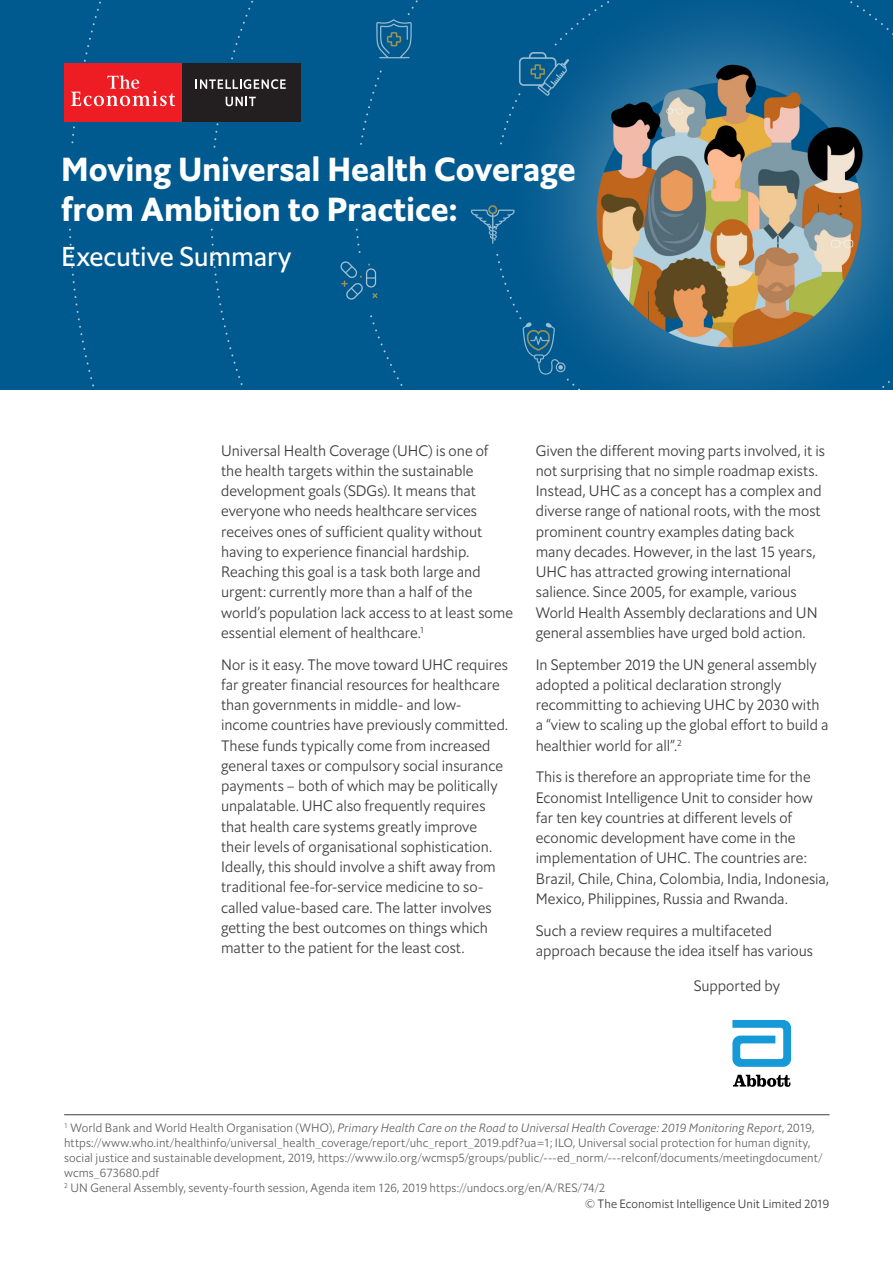
<style>
.page{position:relative;width:893px;height:1263px;background:#fff}
.page>*{position:absolute;margin:0;border:0;box-sizing:border-box;transform-origin:0 0}
.t1{font:33px/39.6px "Econ Sans Bol";letter-spacing:-.005em;color:#fff}
.t2{font:27px "Econ Sans Reg";letter-spacing:-.01em;color:#fff}
._4__Body_text{font:15px/20.2px "Econ Sans Lig";color:#3c3c3c}
.t3{font:12px/15px "Econ Sans Lig";letter-spacing:.01em;color:#636366}
.t4{font:12px "Econ Sans Lig";letter-spacing:.005em;color:#3c3c3c}
.s1{font-family:"Econ Sans Lig Ita"}
</style>
<div class="page">
<img style="left:0;top:0;width:893px;height:389px">
<hr style="left:64px;top:1114px;width:766px;height:1px;background:#3e3e3f">
<div style="left:64px;top:64px;width:118px;height:58px;background:#ee1d23"></div>
<svg style="left:71px;top:75px;width:104px;height:31px"></svg>
<div style="left:182px;top:64px;width:119px;height:58px;background:#231f20"></div>
<svg style="left:196px;top:79px;width:90px;height:10px"></svg>
<svg style="left:226px;top:97px;width:30px;height:9px"></svg>
<svg style="left:732px;top:1020px;width:59px;height:47px"></svg>
<svg style="left:733px;top:1075px;width:57px;height:12px"></svg>
<p class="t1" style="left:61px;top:150px;width:516px">Moving Universal Health Coverage from Ambition to Practice:</p>
<p class="t2" style="left:61px;top:239px;width:232px">Executive Summary</p>
<p class="_4__Body_text" style="left:221px;top:440px;width:293px">Universal Health Coverage (UHC) is one of the health targets within the sustainable development goals (SDGs). It means that everyone who needs healthcare services receives ones of sufficient quality without having to experience financial hardship.<br>Reaching this goal is a task both large and urgent: currently more than a half of the world’s population lack access to at least some essential element of healthcare.<sup>1</sup></p>
<p class="_4__Body_text" style="left:221px;top:654px;width:288px">Nor is it easy. The move toward UHC requires far greater financial resources for healthcare than governments in middle- and low&shy;income countries have previously committed.<br>These funds typically come from increased general taxes or compulsory social insurance payments – both of which may be politically unpalatable. UHC also frequently requires that health care systems greatly improve their levels of organisational sophistication.<br>Ideally, this should involve a shift away from traditional fee-for-service medicine to so&shy;called value-based care. The latter involves getting the best outcomes on things which matter to the patient for the least cost.</p>
<p class="_4__Body_text" style="left:536px;top:440px;width:291px">Given the different moving parts involved, it is not surprising that no simple roadmap exists.<br>Instead, UHC as a concept has a complex and diverse range of national roots, with the most prominent country examples dating back many decades. However, in the last 15 years, UHC has attracted growing international salience. Since 2005, for example, various World Health Assembly declarations and UN general assemblies have urged bold action.</p>
<p class="_4__Body_text" style="left:536px;top:654px;width:294px">In September 2019 the UN general assembly adopted a political declaration strongly recommitting to achieving UHC by 2030 with a “view to scaling up the global effort to build a healthier world for all”.<sup>2</sup></p>
<p class="_4__Body_text" style="left:536px;top:767px;width:295px">This is therefore an appropriate time for the Economist Intelligence Unit to consider how far ten key countries at different levels of economic development have come in the implementation of UHC. The countries are:<br>Brazil, Chile, China, Colombia, India, Indonesia, Mexico, Philippines, Russia and Rwanda.</p>
<p class="_4__Body_text" style="left:536px;top:920px;width:279px">Such a review requires a multifaceted approach because the idea itself has various</p>
<p class="_4__Body_text" style="left:694px;top:975px;width:88px">Supported by</p>
<p class="t3" style="left:64px;top:1120px;width:760px"><sup>1</sup> World Bank and World Health Organisation (WHO), <span class="s1">Primary Health Care on the Road to Universal Health Coverage: 2019 Monitoring Report</span>, 2019, https://www.who.int/healthinfo/universal_health_coverage/report/uhc_report_2019.pdf?ua=1; ILO, Universal social protection for human dignity, social justice and sustainable development, 2019, https://www.ilo.org/wcmsp5/groups/public/---ed_norm/---relconf/documents/meetingdocument/ wcms_673680.pdf</p>
<p class="t3" style="left:64px;top:1180px;width:543px"><sup>2</sup> UN General Assembly, seventy-fourth session, Agenda item 126, 2019 https://undocs.org/en/A/RES/74/2</p>
<p class="t4" style="left:585px;top:1196px;width:246px">© The Economist Intelligence Unit Limited 2019</p>
</div>
